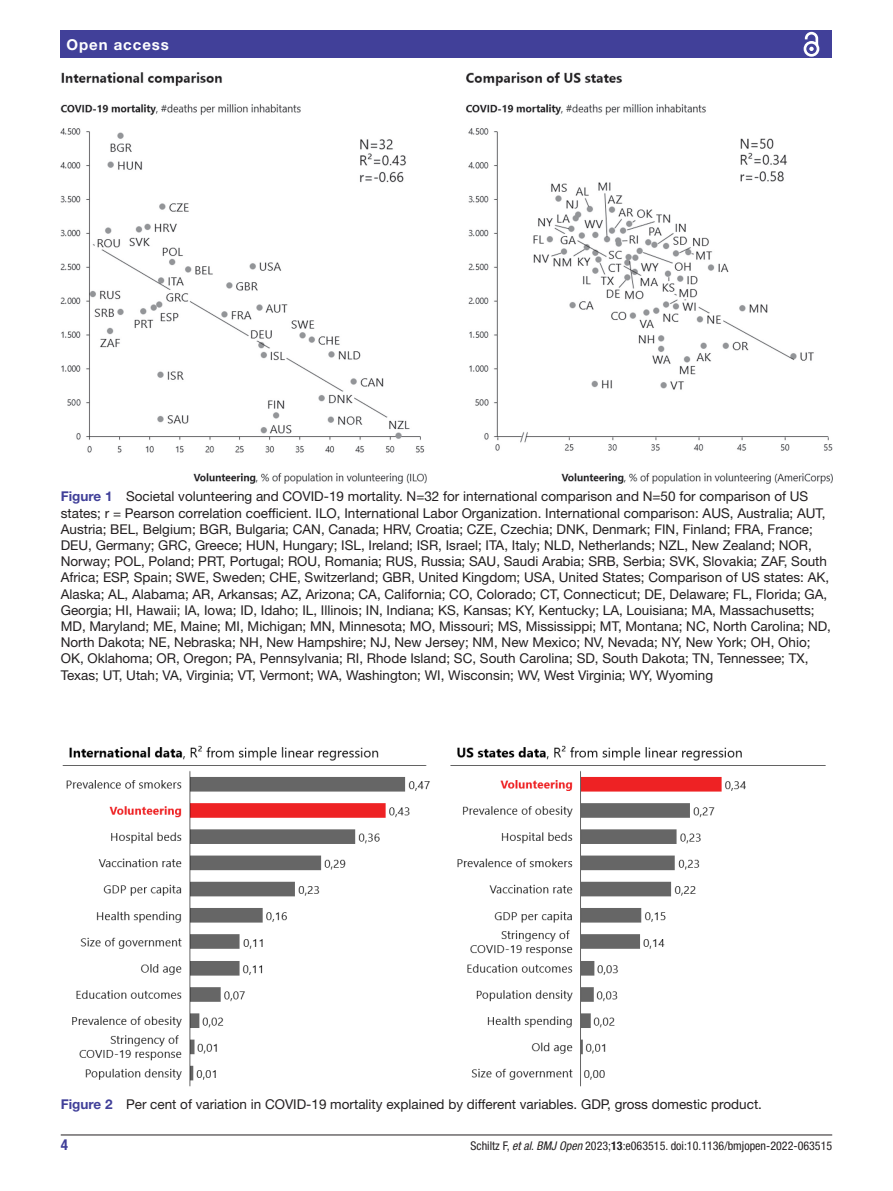
<style>
.page{position:relative;width:893px;height:1191px;background:#fff}
.page>*{position:absolute;margin:0;border:0;box-sizing:border-box;transform-origin:0 0}
.t1{font:700 15px "Helvetica Neue LT Std";letter-spacing:.065em;color:#fff}
.t2{font:700 condensed 15px "Helvetica Neue LT Std";color:#414099}
.t3{font:13.5px/16.2px "Helvetica Neue LT Std";color:#231f20}
.t4{font:condensed 12px "Helvetica Neue LT Std";color:#231f20}
.s1{font-weight:700;color:#414099}
.s2{font-style:italic}
.s3{font-weight:700}
</style>
<div class="page">
<hr style="left:61px;top:1134px;width:771px;height:1px;background:#231f20">
<div style="left:61px;top:31px;width:771px;height:27px;background:#414099"></div>
<svg style="left:803px;top:31px;width:17px;height:26px"></svg>
<img style="left:61px;top:73px;width:771px;height:411px">
<img style="left:62px;top:745px;width:764px;height:342px">
<p class="t1" style="left:66px;top:35px;width:104px">Open access</p>
<p class="t3" style="left:61px;top:488px;width:772px"><span class="s1">Figure 1</span> Societal volunteering and COVID-19 mortality. N=32 for international comparison and N=50 for comparison of US states; r = Pearson correlation coefficient. ILO, International Labor Organization. International comparison: AUS, Australia; AUT, Austria; BEL, Belgium; BGR, Bulgaria; CAN, Canada; HRV, Croatia; CZE, Czechia; DNK, Denmark; FIN, Finland; FRA, France; DEU, Germany; GRC, Greece; HUN, Hungary; ISL, Ireland; ISR, Israel; ITA, Italy; NLD, Netherlands; NZL, New Zealand; NOR, Norway; POL, Poland; PRT, Portugal; ROU, Romania; RUS, Russia; SAU, Saudi Arabia; SRB, Serbia; SVK, Slovakia; ZAF, South Africa; ESP, Spain; SWE, Sweden; CHE, Switzerland; GBR, United Kingdom; USA, United States; Comparison of US states: AK, Alaska; AL, Alabama; AR, Arkansas; AZ, Arizona; CA, California; CO, Colorado; CT, Connecticut; DE, Delaware; FL, Florida; GA, Georgia; HI, Hawaii; IA, Iowa; ID, Idaho; IL, Illinois; IN, Indiana; KS, Kansas; KY, Kentucky; LA, Louisiana; MA, Massachusetts; MD, Maryland; ME, Maine; MI, Michigan; MN, Minnesota; MO, Missouri; MS, Mississippi; MT, Montana; NC, North Carolina; ND, North Dakota; NE, Nebraska; NH, New Hampshire; NJ, New Jersey; NM, New Mexico; NV, Nevada; NY, New York; OH, Ohio; OK, Oklahoma; OR, Oregon; PA, Pennsylvania; RI, Rhode Island; SC, South Carolina; SD, South Dakota; TN, Tennessee; TX, Texas; UT, Utah; VA, Virginia; VT, Vermont; WA, Washington; WI, Wisconsin; WV, West Virginia; WY, Wyoming</p>
<p class="t3" style="left:61px;top:1096px;width:703px"><span class="s1">Figure 2</span> Per cent of variation in COVID-19 mortality explained by different variables. GDP, gross domestic product.</p>
<p class="t2" style="left:61px;top:1135px;width:9px">4</p>
<p class="t4" style="left:471px;top:1138px;width:363px">Schiltz F, <span class="s2">et al</span>. <span class="s2">BMJ Open</span> 2023;<span class="s3">13</span>:e063515. doi:10.1136/bmjopen-2022-063515</p>
</div>
